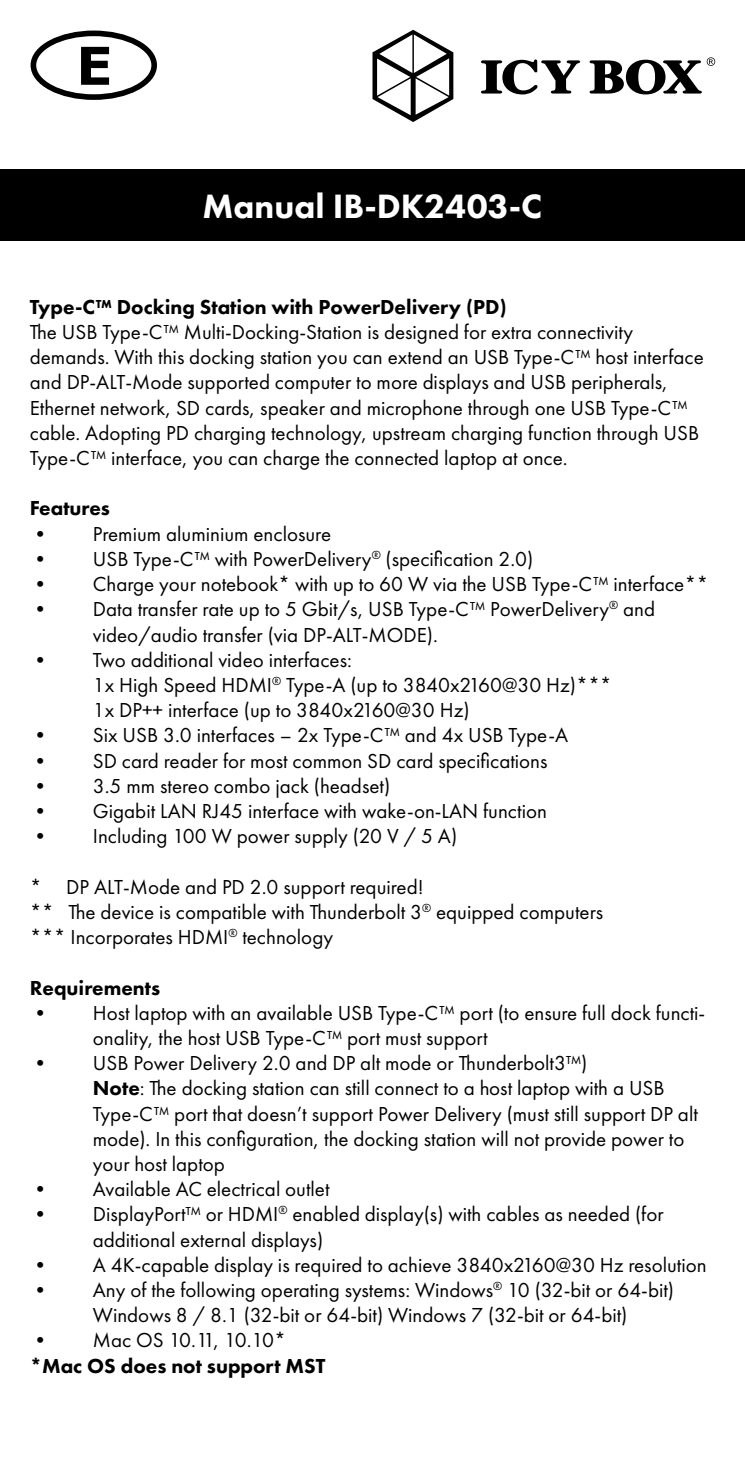
<style>
.page{position:relative;width:745px;height:1469px;background:#fff}
.page>*{position:absolute;margin:0;border:0;box-sizing:border-box;transform-origin:0 0}
.t1{font:800 35px "Futura PT";color:#fff}
.t2{font:21px/25.2px "Futura PT";color:#000}
.t3{font:800 21px "Futura PT";color:#000}
.t4{font:21px "Futura PT";letter-spacing:-.065em;color:#000}
.s1{font-weight:800}
</style>
<div class="page">
<div style="left:0;top:169px;width:744px;height:72px;background:#000"></div>
<svg style="left:372px;top:30px;width:81px;height:92px"></svg>
<svg style="left:481px;top:57px;width:233px;height:37px"></svg>
<div style="left:30px;top:30px;width:128px;height:71px;border:5px solid #fff;border-radius:50%"></div>
<div style="left:31px;top:31px;width:126px;height:69px;border:6px solid #000;border-radius:50%"></div>
<svg style="left:81px;top:47px;width:28px;height:38px"></svg>
<h1 class="t1" style="left:202px;top:185px;width:341px">Manual IB-DK2403-C</h1>
<p class="t3" style="left:30px;top:294px;width:478px">Type-C™ Docking Station with PowerDelivery (PD)</p>
<p class="t2" style="left:30px;top:319px;width:675px">The USB Type-C™ Multi-Docking-Station is designed for extra connectivity demands. With this docking station you can extend an USB Type-C™ host interface and DP-ALT-Mode supported computer to more displays and USB peripherals, Ethernet network, SD cards, speaker and microphone through one USB Type-C™ cable. Adopting PD charging technology, upstream charging function through USB Type-C™ interface, you can charge the connected laptop at once.</p>
<p class="t3" style="left:30px;top:495px;width:82px">Features</p>
<p class="t2" style="left:30px;top:521px;width:302px">• Premium aluminium enclosure</p>
<p class="t2" style="left:30px;top:546px;width:505px">• USB Type-C™ with PowerDelivery<sup>®</sup> (specification 2.0)</p>
<p class="t2" style="left:30px;top:571px;width:679px">• Charge your notebook* with up to 60 W via the USB Type-C™ interface**</p>
<p class="t2" style="left:93px;top:596px;width:563px;text-indent:-63px">• Data transfer rate up to 5 Gbit/s, USB Type-C™ PowerDelivery<sup>®</sup> and video/audio transfer (via DP-ALT-MODE).</p>
<p class="t2" style="left:93px;top:647px;width:520px;text-indent:-63px">• Two additional video interfaces:<br>1x High Speed HDMI<sup>®</sup> Type-A (up to 3840x2160@30 Hz)***<br>1x DP++ interface (up to 3840x2160@30 Hz)</p>
<p class="t2" style="left:30px;top:722px;width:539px">• Six USB 3.0 interfaces – 2x Type-C™ and 4x USB Type-A</p>
<p class="t2" style="left:30px;top:748px;width:519px">• SD card reader for most common SD card specifications</p>
<p class="t2" style="left:30px;top:773px;width:361px">• 3.5 mm stereo combo jack (headset)</p>
<p class="t2" style="left:30px;top:798px;width:518px">• Gigabit LAN RJ45 interface with wake-on-LAN function</p>
<p class="t2" style="left:30px;top:823px;width:428px">• Including 100 W power supply (20 V / 5 A)</p>
<p class="t2" style="left:30px;top:874px;width:574px">* DP ALT-Mode and PD 2.0 support required!<br>** The device is compatible with Thunderbolt 3<sup>®</sup> equipped computers *** Incorporates HDMI<sup>®</sup> technology</p>
<p class="t3" style="left:30px;top:974px;width:132px">Requirements</p>
<p class="t2" style="left:93px;top:1000px;width:613px;text-indent:-63px">• Host laptop with an available USB Type-C™ port (to ensure full dock functi&shy;onality, the host USB Type-C™ port must support</p>
<p class="t2" style="left:93px;top:1050px;width:606px;text-indent:-63px">• USB Power Delivery 2.0 and DP alt mode or Thunderbolt3™)<br><span class="s1">Note</span>: The docking station can still connect to a host laptop with a USB Type-C™ port that doesn’t support Power Delivery (must still support DP alt mode). In this configuration, the docking station will not provide power to your host laptop</p>
<p class="t2" style="left:30px;top:1176px;width:301px">• Available AC electrical outlet</p>
<p class="t2" style="left:93px;top:1201px;width:572px;text-indent:-63px">• DisplayPort™ or HDMI<sup>®</sup> enabled display(s) with cables as needed (for additional external displays)</p>
<p class="t2" style="left:30px;top:1252px;width:678px">• A 4K-capable display is required to achieve 3840x2160@30 Hz resolution</p>
<p class="t2" style="left:93px;top:1277px;width:582px;text-indent:-63px">• Any of the following operating systems: Windows<sup>®</sup> 10 (32-bit or 64-bit)<br>Windows 8 / 8.1 (32-bit or 64-bit) Windows 7 (32-bit or 64-bit)</p>
<p class="t4" style="left:30px;top:1327px;width:258px">• Mac OS 10.11, 10.10*</p>
<p class="t3" style="left:30px;top:1352px;width:297px">*Mac OS does not support MST</p>
</div>
